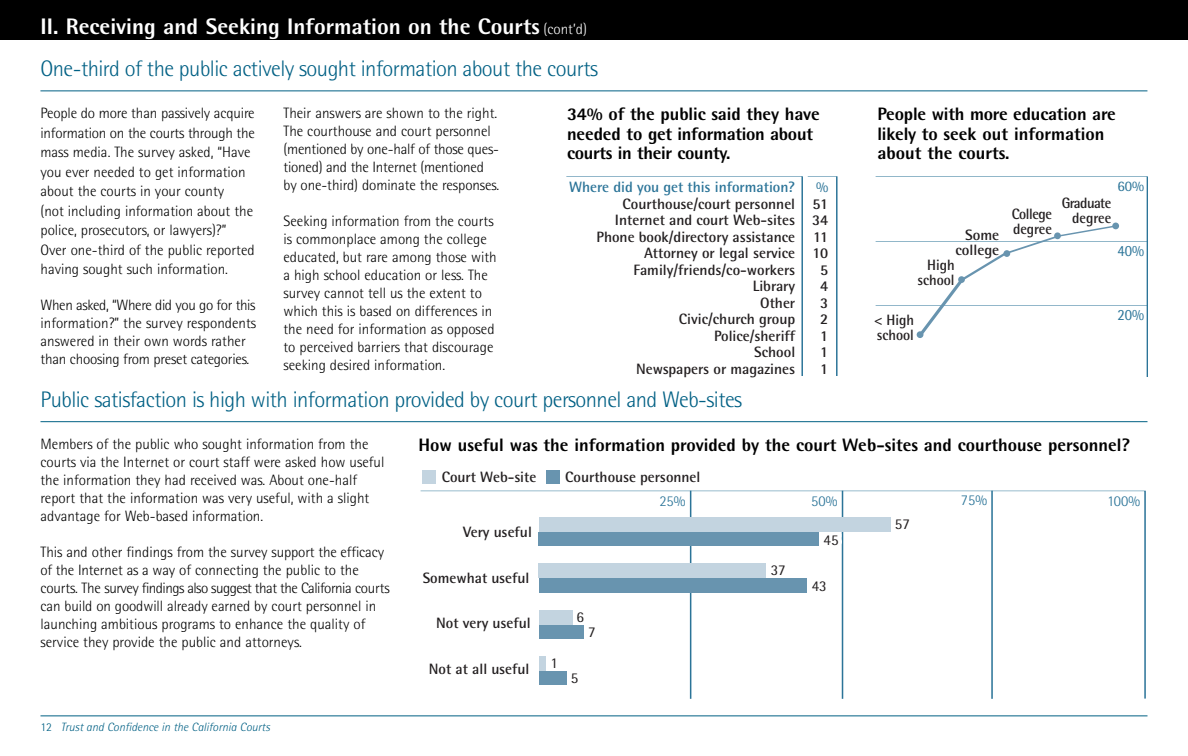
<style>
.page{position:relative;width:1188px;height:756px;background:#fff}
.page>*{position:absolute;margin:0;border:0;box-sizing:border-box;transform-origin:0 0}
.t1{font:300 22.5px/42.6px "Rotis Semi Sans";letter-spacing:-.025em;color:#006084}
.t2{font:800 18px/19.5px "Rotis Semi Sans";letter-spacing:-.005em;color:#000}
.t3{font:15.6px "Rotis Semi Sans";color:#2b7498;scale:.94 1}
.t4{font:300 15px/18px "Rotis Semi Sans";color:#000}
.t5{font:700 15px/15px "Rotis Semi Sans";color:#231f20}
.t6{font:700 15px "Rotis Semi Sans";color:#2b7498}
.t7{font:700 15px/15px "Rotis Semi Sans";color:#231f20;scale:.94 1}
.t8{font:700 15px/15px "Rotis Semi Sans";letter-spacing:-.04em;color:#231f20;text-align:right;scale:.94 1}
.t9{font:700 15px/15px "Rotis Semi Sans";letter-spacing:-.03em;color:#231f20;text-align:center;scale:.94 1}
.t10{font:300 15px "Rotis Semi Sans";color:#2b7498}
.t11{font:15px "Rotis Semi Sans";color:#231f20}
.t12{font:15px "Rotis Semi Sans";color:#2b7498}
.t13{font:14.55px "Rotis Semi Sans";color:#2b7498}
.t14{font:italic 300 12px "Rotis Semi Sans";color:#006084}
.s1{font-weight:800;color:#fff}
.s2{font-size:15px;color:#fff}
.s3{font-style:normal}
</style>
<div class="page">
<div style="left:0;top:0;width:1188px;height:40px;background:#000"></div>
<hr style="left:40px;top:716px;width:1108px;height:1px;background:#006084">
<div style="left:423px;top:471px;width:13px;height:13px;background:#c3d4e0"></div>
<div style="left:546px;top:470px;width:13px;height:13px;background:#6894af"></div>
<svg style="left:421px;top:491px;width:724px;height:208px"></svg>
<div style="left:539px;top:517px;width:351px;height:15px;background:#c3d4e0"></div>
<div style="left:539px;top:563px;width:227px;height:15px;background:#c3d4e0"></div>
<div style="left:539px;top:610px;width:33px;height:15px;background:#c3d4e0"></div>
<div style="left:539px;top:656px;width:7px;height:15px;background:#c3d4e0"></div>
<div style="left:539px;top:532px;width:280px;height:13px;background:#6894af"></div>
<div style="left:539px;top:578px;width:268px;height:15px;background:#6894af"></div>
<div style="left:539px;top:625px;width:44px;height:14px;background:#6894af"></div>
<div style="left:539px;top:671px;width:28px;height:14px;background:#6894af"></div>
<hr style="left:40px;top:421px;width:1108px;height:1px;background:#006084">
<svg style="left:875px;top:176px;width:273px;height:201px"></svg>
<svg style="left:807px;top:176px;width:31px;height:200px"></svg>
<svg style="left:567px;top:176px;width:236px;height:200px"></svg>
<div style="left:1112px;top:223px;width:7px;height:6px;background:#6894af;border-radius:50%"></div>
<svg style="left:916px;top:224px;width:205px;height:113px"></svg>
<hr style="left:40px;top:91px;width:1107px;height:1px;background:#006084">
<h1 class="t1" style="left:40px;top:7px;width:559px"><span class="s1">II. Receiving and Seeking Information on the Courts</span> <span class="s2">(cont’d)<br></span>One-third of the public actively sought information about the courts</h1>
<p class="t4" style="left:40px;top:105px;width:216px;line-height:19.5px">People do more than passively acquire information on the courts through the mass media. The survey asked, “Have you ever needed to get information about the courts in your county<br>(not including information about the police, prosecutors, or lawyers)?” Over one-third of the public reported having sought such information.</p>
<p class="t4" style="left:40px;top:298px;width:217px">When asked, “Where did you go for this information?” the survey respondents answered in their own words rather than choosing from preset categories.</p>
<p class="t2" style="left:567px;top:106px;width:254px">34% of the public said they have needed to get information about courts in their county.</p>
<p class="t4" style="left:284px;top:106px;width:217px">Their answers are shown to the right.<br>The courthouse and court personnel (mentioned by one-half of those ques&shy;tioned) and the Internet (mentioned by one-third) dominate the responses.</p>
<p class="t4" style="left:284px;top:214px;width:215px">Seeking information from the courts is commonplace among the college educated, but rare among those with a high school education or less. The survey cannot tell us the extent to which this is based on differences in the need for information as opposed to perceived barriers that discourage seeking desired information.</p>
<p class="t6" style="left:569px;top:182px;width:228px">Where did you get this information?</p>
<p class="t12" style="left:816px;top:182px;width:14px">%</p>
<p class="t5" style="left:623px;top:198px;width:207px">Courthouse/court personnel 51</p>
<p class="t5" style="left:619px;top:214px;width:211px">nternet and court Web-sites 34</p>
<p class="t5" style="left:597px;top:231px;width:233px">Phone book/directory assistance 11</p>
<p class="t5" style="left:644px;top:247px;width:186px">Attorney or legal service 10</p>
<p class="t5" style="left:640px;top:264px;width:157px">amily/friends/co-workers</p>
<p class="t5" style="left:820px;top:264px;width:10px">5</p>
<p class="t5" style="left:759px;top:280px;width:37px">ibrary</p>
<p class="t5" style="left:820px;top:280px;width:10px">4</p>
<p class="t5" style="left:760px;top:297px;width:37px">Other</p>
<p class="t5" style="left:820px;top:297px;width:10px">3</p>
<p class="t5" style="left:679px;top:313px;width:118px">Civic/church group</p>
<p class="t5" style="left:820px;top:313px;width:10px">2</p>
<p class="t5" style="left:714px;top:330px;width:82px">Police/sheriff</p>
<p class="t5" style="left:820px;top:330px;width:10px">1</p>
<p class="t5" style="left:754px;top:346px;width:42px">School</p>
<p class="t5" style="left:820px;top:346px;width:10px">1</p>
<p class="t5" style="left:636px;top:363px;width:161px">Newspapers or magazines</p>
<p class="t5" style="left:820px;top:363px;width:10px">1</p>
<p class="t2" style="left:878px;top:106px;width:240px">People with more education are likely to seek out information about the courts.</p>
<p class="t7" style="left:917px;top:259px;width:41px;text-align:right">High school</p>
<p class="t5" style="left:962px;top:229px;width:39px">Some ollege</p>
<p class="t7" style="left:874px;top:314px;width:44px">&lt; High school</p>
<p class="t13" style="left:1117px;top:181px;width:28px">60%</p>
<p class="t9" style="left:1012px;top:208px;width:44px">College egree</p>
<p class="t8" style="left:1062px;top:197px;width:54px">Graduate egree</p>
<p class="t3" style="left:1117px;top:245px;width:30px">40%</p>
<p class="t3" style="left:1117px;top:309px;width:30px">20%</p>
<h1 class="t1" style="left:40px;top:380px;width:703px">Public satisfaction is high with information provided by court personnel and Web-sites</h1>
<p class="t4" style="left:40px;top:437px;width:345px">Members of the public who sought information from the courts via the Internet or court staff were asked how useful the information they had received was. About one-half report that the information was very useful, with a slight advantage for Web-based information.</p>
<p class="t4" style="left:40px;top:545px;width:351px">This and other findings from the survey support the efficacy of the Internet as a way of connecting the public to the courts. The survey findings also suggest that the California courts can build on goodwill already earned by court personnel in launching ambitious programs to enhance the quality of service they provide the public and attorneys.</p>
<p class="t2" style="left:418px;top:437px;width:713px">How useful was the information provided by the court Web-sites and courthouse personnel?</p>
<p class="t5" style="left:442px;top:471px;width:96px">Court Web-site</p>
<p class="t5" style="left:565px;top:470px;width:137px">Courthouse perso nel</p>
<p class="t10" style="left:667px;top:496px;width:20px">5%</p>
<p class="t10" style="left:819px;top:495px;width:20px">0%</p>
<p class="t10" style="left:968px;top:495px;width:20px">5%</p>
<p class="t10" style="left:1121px;top:495px;width:20px">0%</p>
<p class="t11" style="left:895px;top:519px;width:17px">57</p>
<p class="t5" style="left:463px;top:526px;width:70px">Very useful</p>
<p class="t11" style="left:824px;top:534px;width:17px">45</p>
<p class="t11" style="left:812px;top:581px;width:17px">43</p>
<p class="t11" style="left:771px;top:565px;width:17px">37</p>
<p class="t5" style="left:423px;top:572px;width:108px">Somewhat useful</p>
<p class="t5" style="left:436px;top:617px;width:96px">Not very useful</p>
<p class="t14" style="left:40px;top:722px;width:231px"><span class="s3">12</span> Trust and Confidence in the California Courts</p>
<p class="t5" style="left:429px;top:663px;width:102px">Not at all useful</p>
</div>
